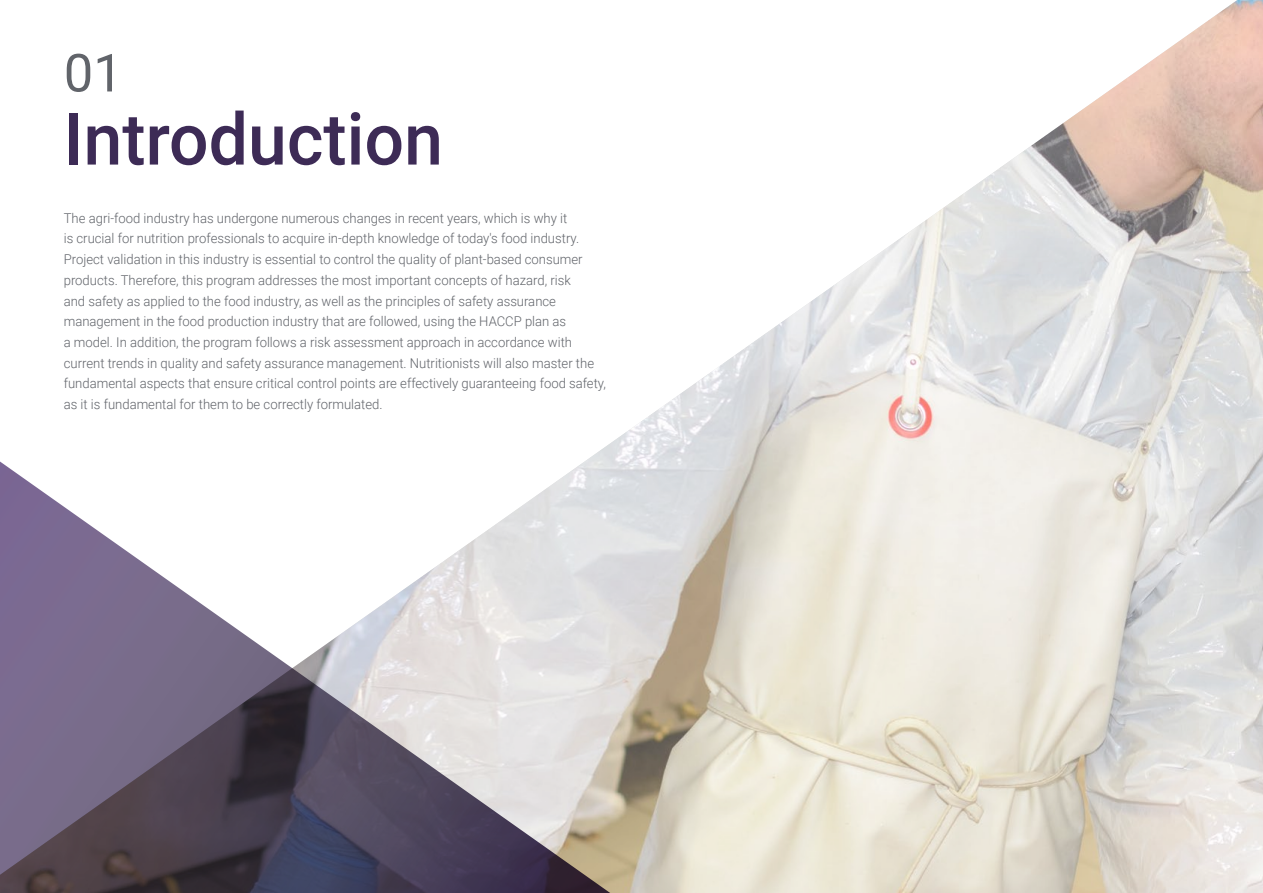
<style>
.page{position:relative;width:1263px;height:893px;background:#fff}
.page>*{position:absolute;margin:0;border:0;box-sizing:border-box;transform-origin:0 0}
.Portadilla{font:500 72px "Roboto";color:#3d2b56}
.t1{font:52.5px "Roboto";color:#61646a}
.Texto_Plano{font:300 13.5px/20.7px "Roboto";color:#61646a}
</style>
<div class="page">
<img style="left:607px;top:0;width:656px;height:893px">
<svg style="left:0;top:446px;width:640px;height:447px"></svg>
<p class="t1" style="left:64px;top:36px;width:61px">01</p>
<p class="Portadilla" style="left:64px;top:89px;width:381px">Introduction</p>
<p class="Texto_Plano" style="left:64px;top:207px;width:544px">The agri-food industry has undergone numerous changes in recent years, which is why it<br>is crucial for nutrition professionals to acquire in-depth knowledge of today's food industry.<br>Project validation in this industry is essential to control the quality of plant-based consumer products. Therefore, this program addresses the most important concepts of hazard, risk<br>and safety as applied to the food industry, as well as the principles of safety assurance management in the food production industry that are followed, using the HACCP plan as<br>a model. In addition, the program follows a risk assessment approach in accordance with current trends in quality and safety assurance management. Nutritionists will also master the fundamental aspects that ensure critical control points are effectively guaranteeing food safety, as it is fundamental for them to be correctly formulated.</p>
</div>
